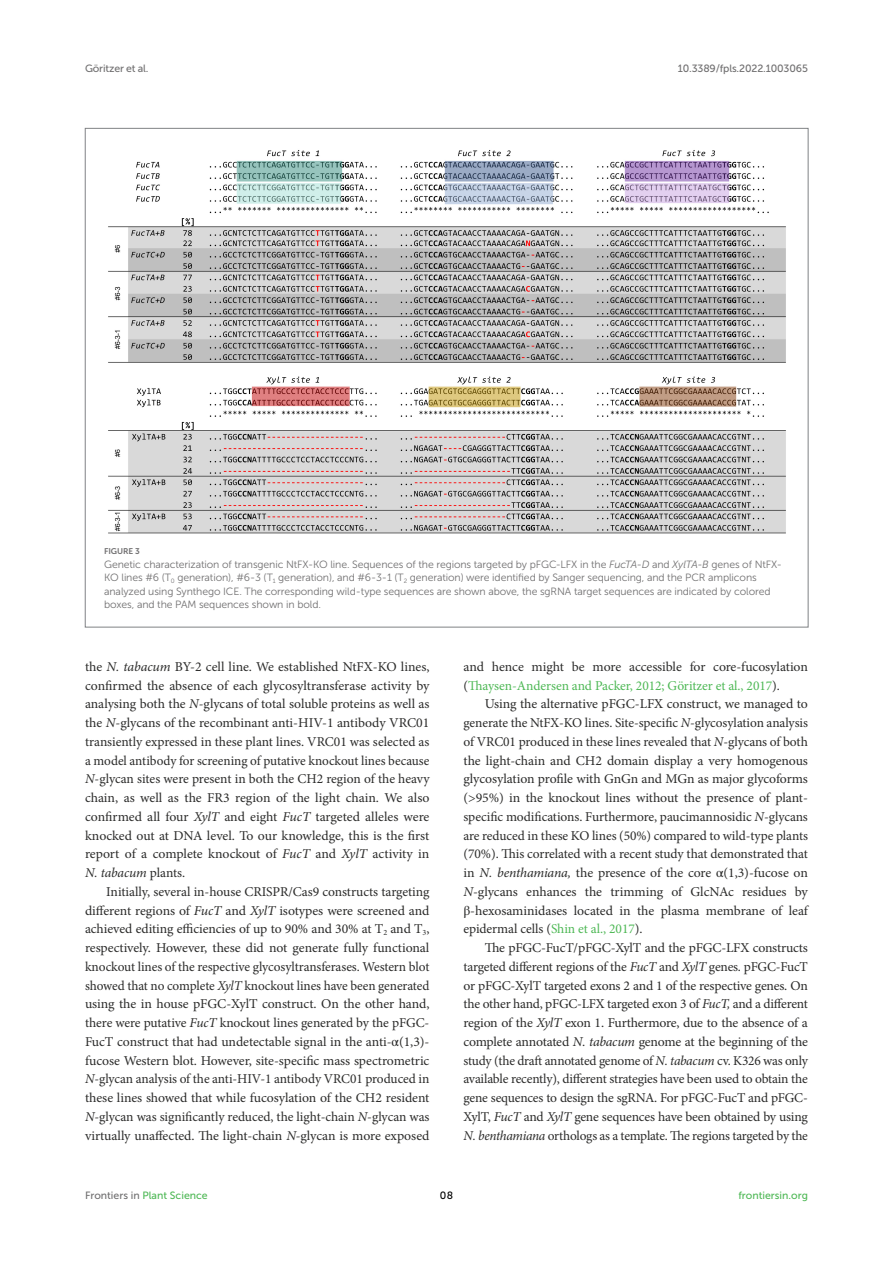
<style>
.page{position:relative;width:893px;height:1263px;background:#fff}
.page>*{position:absolute;margin:0;border:0;box-sizing:border-box;transform-origin:0 0}
.TEXT{font:13.5px/18.8px "Minion Pro";letter-spacing:-.01em;color:#2b2b2a;text-align:justify}
.TEXT_FLUSH{font:13.5px/18.8px "Minion Pro";letter-spacing:-.005em;color:#2b2b2a;text-align:justify}
.FIG_LEG{font:10.5px/13.5px "Museo Sans 300";letter-spacing:-.01em;color:#706f70}
.t1{font:10.5px "Museo Sans 500";letter-spacing:-.015em;color:#706f70}
.t2{font:10.5px "Museo Sans 500";color:#4eb855}
.t3{font:10.5px "Museo Sans 500";color:#000}
.FIG_HD{font:8.25px "Museo Sans 700";letter-spacing:-.01em;color:#706f70}
.s1{font-style:italic}
.s2{font-family:"STIX General"}
.s3{color:#4eb855}
.s4{color:#706f70}
</style>
<div class="page">
<img style="left:108px;top:150px;width:678px;height:384px">
<p class="t1" style="left:85px;top:63px;width:65px">Göritzer et al.</p>
<p class="t1" style="left:678px;top:63px;width:131px">10.3389/fpls.2022.1003065</p>
<p class="FIG_HD" style="left:104px;top:547px;width:37px">FIGURE 3</p>
<p class="FIG_LEG" style="left:104px;top:557px;width:679px">Genetic characterization of transgenic NtFX-KO line. Sequences of the regions targeted by pFGC-LFX in the <span class="s1">FucTA-D</span> and <span class="s1">XylTA-B</span> genes of NtFX-KO lines #6 (T<sub>0</sub> generation), #6-3 (T<sub>1</sub> generation), and #6-3-1 (T<sub>2</sub> generation) were identified by Sanger sequencing, and the PCR amplicons analyzed using Synthego ICE. The corresponding wild-type sequences are shown above, the sgRNA target sequences are indicated by colored boxes, and the PAM sequences shown in bold.</p>
<p class="TEXT_FLUSH" style="left:85px;top:657px;width:346px">the <span class="s1">N. tabacum</span> BY-2 cell line. We established NtFX-KO lines, confirmed the absence of each glycosyltransferase activity by analysing both the <span class="s1">N</span>-glycans of total soluble proteins as well as the <span class="s1">N</span>-glycans of the recombinant anti-HIV-1 antibody VRC01 transiently expressed in these plant lines. VRC01 was selected as a model antibody for screening of putative knockout lines because <span class="s1">N</span>-glycan sites were present in both the CH2 region of the heavy chain, as well as the FR3 region of the light chain. We also confirmed all four <span class="s1">XylT</span> and eight <span class="s1">FucT</span> targeted alleles were knocked out at DNA level. To our knowledge, this is the first report of a complete knockout of <span class="s1">FucT</span> and <span class="s1">XylT</span> activity in <span class="s1">N. tabacum</span> plants.</p>
<p class="TEXT" style="left:85px;top:882px;width:346px;text-indent:21px">Initially, several in-house CRISPR/Cas9 constructs targeting different regions of <span class="s1">FucT</span> and <span class="s1">XylT</span> isotypes were screened and achieved editing efficiencies of up to 90% and 30% at T<sub>2</sub> and T<sub>3</sub>, respectively. However, these did not generate fully functional knockout lines of the respective glycosyltransferases. Western blot showed that no complete <span class="s1">XylT</span> knockout lines have been generated using the in house pFGC-XylT construct. On the other hand, there were putative <span class="s1">FucT</span> knockout lines generated by the pFGC-FucT construct that had undetectable signal in the anti-<span class="s2">α</span>(1,3)- fucose Western blot. However, site-specific mass spectrometric <span class="s1">N</span>-glycan analysis of the anti-HIV-1 antibody VRC01 produced in these lines showed that while fucosylation of the CH2 resident <span class="s1">N</span>-glycan was significantly reduced, the light-chain <span class="s1">N</span>-glycan was virtually unaffected. The light-chain <span class="s1">N-</span>glycan is more exposed</p>
<p class="TEXT" style="left:463px;top:657px;width:346px">and hence might be more accessible for core-fucosylation (<span class="s3">Thaysen-Andersen and Packer, 2012; Göritzer et al., 2017</span>).</p>
<p class="TEXT" style="left:463px;top:695px;width:346px;text-indent:21px">Using the alternative pFGC-LFX construct, we managed to generate the NtFX-KO lines. Site-specific <span class="s1">N</span>-glycosylation analysis of VRC01 produced in these lines revealed that <span class="s1">N</span>-glycans of both the light-chain and CH2 domain display a very homogenous glycosylation profile with GnGn and MGn as major glycoforms (&gt;95%) in the knockout lines without the presence of plant&shy;specific modifications. Furthermore, paucimannosidic <span class="s1">N</span>-glycans are reduced in these KO lines (50%) compared to wild-type plants (70%). This correlated with a recent study that demonstrated that in <span class="s1">N. benthamiana,</span> the presence of the core <span class="s2">α</span>(1,3)-fucose on <span class="s1">N</span>-glycans enhances the trimming of GlcNAc residues by <span class="s2">β</span>-hexosaminidases located in the plasma membrane of leaf epidermal cells (<span class="s3">Shin et al., 2017</span>).</p>
<p class="TEXT" style="left:463px;top:938px;width:346px;text-indent:21px">The pFGC-FucT/pFGC-XylT and the pFGC-LFX constructs targeted different regions of the <span class="s1">FucT</span> and <span class="s1">XylT</span> genes. pFGC-FucT or pFGC-XylT targeted exons 2 and 1 of the respective genes. On the other hand, pFGC-LFX targeted exon 3 of <span class="s1">FucT,</span> and a different region of the <span class="s1">XylT</span> exon 1. Furthermore, due to the absence of a complete annotated <span class="s1">N. tabacum</span> genome at the beginning of the study (the draft annotated genome of <span class="s1">N. tabacum</span> cv. K326 was only available recently), different strategies have been used to obtain the gene sequences to design the sgRNA. For pFGC-FucT and pFGC-XylT, <span class="s1">FucT</span> and <span class="s1">XylT</span> gene sequences have been obtained by using <span class="s1">N. benthamiana</span> orthologs as a template. The regions targeted by the</p>
<p class="t2" style="left:85px;top:1190px;width:124px"><span class="s4">Frontiers in</span> Plant Science</p>
<p class="t3" style="left:440px;top:1190px;width:15px">08</p>
<p class="t2" style="left:738px;top:1190px;width:71px">frontiersin.org</p>
</div>
